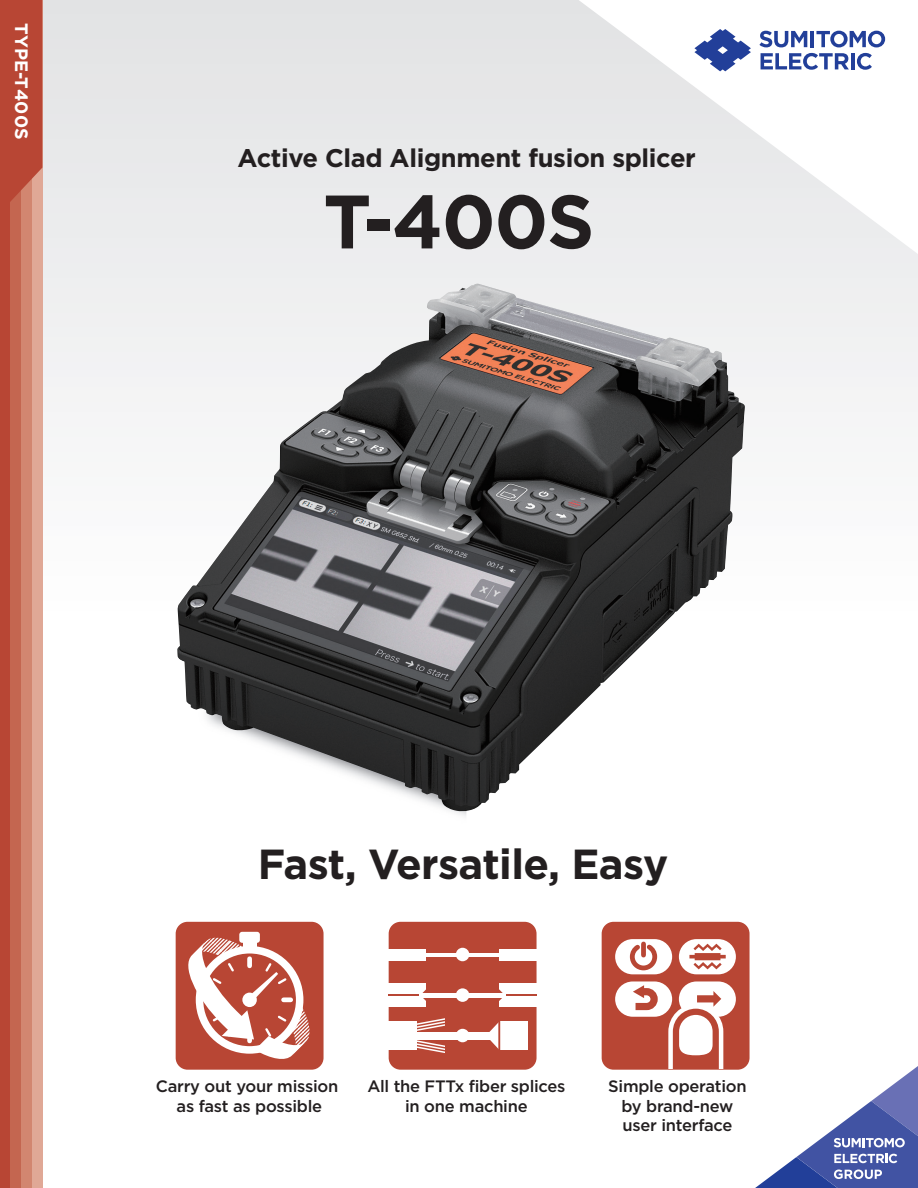
<style>
.page{position:relative;width:918px;height:1188px;background:#fff}
.page>*{position:absolute;margin:0;border:0;box-sizing:border-box;transform-origin:0 0}
.t1{font:700 75.45px "Gotham";color:#231f20}
.t2{font:700 42px "Gotham";letter-spacing:-.015em;color:#231f20}
.t3{font:700 25.5px "Gotham";letter-spacing:-.015em;color:#231f20}
.t4{font:700 18px "Gotham";color:#fff}
.t5{font:500 16.5px "Gotham";letter-spacing:-.015em;color:#231f20}
</style>
<div class="page">
<div style="left:34px;top:0;width:884px;height:1188px;background:linear-gradient(to bottom,#e5e5e6,#fff)"></div>
<svg style="left:755px;top:1066px;width:163px;height:122px"></svg>
<div style="left:0;top:0;width:11px;height:1188px;background:#b84634"></div>
<div style="left:11px;top:0;width:10px;height:1188px;background:#c46650"></div>
<div style="left:21px;top:0;width:11px;height:1188px;background:#d28670"></div>
<div style="left:32px;top:0;width:10px;height:1188px;background:#e0a896"></div>
<svg style="left:10px;top:0;width:32px;height:213px"></svg>
<svg style="left:579px;top:0;width:339px;height:254px;fill:#ecedee"></svg>
<svg style="left:759px;top:31px;width:48px;height:16px"></svg>
<hr style="left:811px;top:31px;width:3px;height:16px;background:#223f99">
<svg style="left:816px;top:31px;width:69px;height:16px"></svg>
<svg style="left:761px;top:53px;width:88px;height:17px"></svg>
<hr style="left:851px;top:53px;width:4px;height:16px;background:#223f99">
<svg style="left:857px;top:53px;width:15px;height:17px"></svg>
<svg style="left:694px;top:29px;width:57px;height:42px"></svg>
<img style="left:776px;top:820px;width:142px;height:58px">
<img style="left:169px;top:609px;width:297px;height:218px">
<img style="left:177px;top:285px;width:540px;height:527px">
<div style="left:176px;top:922px;width:148px;height:148px;background:#b84634;border-radius:12px"></div>
<div style="left:239px;top:932px;width:21px;height:11px;background:#fff;border-radius:3px"></div>
<svg style="left:188px;top:938px;width:122px;height:121px"></svg>
<div style="left:602px;top:922px;width:148px;height:148px;background:#b84634;border-radius:12px"></div>
<div style="left:615px;top:981px;width:57px;height:36px;background:#fff;border-radius:18px"></div>
<div style="left:679px;top:981px;width:57px;height:36px;background:#fff;border-radius:18px"></div>
<div style="left:615px;top:939px;width:57px;height:35px;background:#fff;border-radius:18px"></div>
<div style="left:679px;top:939px;width:57px;height:35px;background:#fff;border-radius:18px"></div>
<svg style="left:629px;top:941px;width:29px;height:30px"></svg>
<svg style="left:633px;top:985px;width:25px;height:26px"></svg>
<hr style="left:689px;top:955px;width:37px;height:3px;background:#b84634">
<svg style="left:691px;top:943px;width:33px;height:27px"></svg>
<div style="left:695px;top:953px;width:25px;height:7px;background:#b84634"></div>
<div style="left:641px;top:944px;width:5px;height:11px;background:#b84634"></div>
<svg style="left:668px;top:991px;width:55px;height:78px"></svg>
<div style="left:389px;top:922px;width:148px;height:148px;background:#b84634;border-radius:12px"></div>
<svg style="left:410px;top:1018px;width:35px;height:35px"></svg>
<div style="left:499px;top:984px;width:38px;height:23px;background:#fff"></div>
<svg style="left:499px;top:989px;width:4px;height:12px"></svg>
<div style="left:389px;top:949px;width:37px;height:11px;background:#fff"></div>
<div style="left:389px;top:984px;width:37px;height:23px;background:#fff"></div>
<div style="left:389px;top:1022px;width:28px;height:28px;background:#fff"></div>
<hr style="left:399px;top:953px;width:109px;height:3px;background:#fff">
<div style="left:399px;top:1032px;width:109px;height:7px;background:#fff"></div>
<svg style="left:422px;top:989px;width:4px;height:12px"></svg>
<div style="left:399px;top:993px;width:109px;height:5px;background:#fff"></div>
<hr style="left:389px;top:994px;width:30px;height:2px;background:#b84634">
<div style="left:499px;top:949px;width:38px;height:11px;background:#fff"></div>
<div style="left:499px;top:1022px;width:29px;height:28px;background:#fff"></div>
<svg style="left:486px;top:1023px;width:12px;height:26px"></svg>
<hr style="left:498px;top:1019px;width:2px;height:34px;background:#b84634">
<hr style="left:506px;top:994px;width:31px;height:2px;background:#b84634">
<div style="left:456px;top:988px;width:13px;height:14px;background:#fff;border-radius:50%"></div>
<div style="left:456px;top:1029px;width:13px;height:13px;background:#fff;border-radius:50%"></div>
<div style="left:456px;top:948px;width:13px;height:13px;background:#fff;border-radius:50%"></div>
<p class="t4" style="left:33px;top:23px;width:118px;rotate:90deg">TYPE T- 400S</p>
<p class="t3" style="left:238px;top:141px;width:460px">Active Clad Alignment fusion splicer</p>
<p class="t1" style="left:323px;top:172px;width:272px">T-400S</p>
<p class="t2" style="left:258px;top:836px;width:412px">Fast, Versatile, Easy</p>
<p class="t5" style="left:156px;top:1076px;width:184px">Carry out your mission</p>
<p class="t5" style="left:177px;top:1095px;width:147px">as fast as possible</p>
<p class="t5" style="left:367px;top:1075px;width:200px">All the FTTx fiber splices</p>
<p class="t5" style="left:405px;top:1095px;width:124px">in one machine</p>
<p class="t5" style="left:608px;top:1076px;width:140px">Simple operation</p>
<p class="t5" style="left:622px;top:1095px;width:113px">by brand-new</p>
<p class="t5" style="left:622px;top:1115px;width:112px">user interface</p>
</div>
